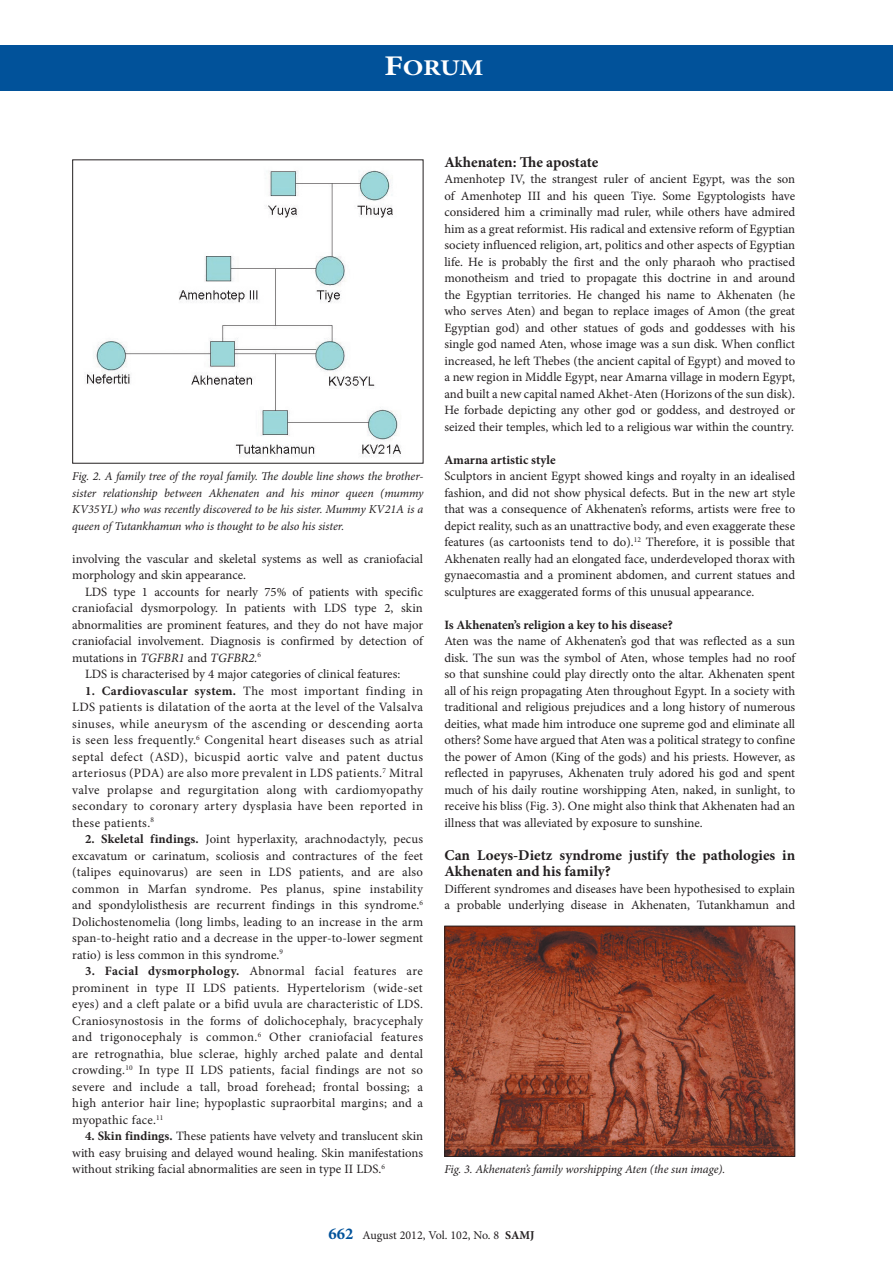
<style>
.page{position:relative;width:893px;height:1263px;background:#fff}
.page>*{position:absolute;margin:0;border:0;box-sizing:border-box;transform-origin:0 0}
.t1{font:700 22.5px "Minion Pro";color:#fff;scale:1.2 1}
.C_HEAD{font:700 15px/16.5px "Minion Pro";color:#231f20}
.BODY_TEXT_1ST_PARAGR{font:12.75px/16.5px "Minion Pro";color:#231f20;text-align:justify}
.BODY_TEXT_INDENT{font:12.75px/16.5px "Minion Pro";letter-spacing:.005em;color:#231f20;text-align:justify}
.D_HEAD{font:700 12.75px "Minion Pro";color:#231f20}
.CAPTIONS{font:italic 12px/16.5px "Minion Pro";letter-spacing:-.01em;color:#231f20;text-align:justify}
.t2{font:12px "Minion Pro";color:#231f20}
.s1{font-size:28.5px}
.s2{font-style:italic}
.s3{font-weight:700}
.s4{font-weight:700;font-size:16.5px;color:#01529a}
</style>
<div class="page">
<div style="left:0;top:45px;width:893px;height:45px;background:#01529a"></div>
<img style="left:85px;top:170px;width:316px;height:288px">
<div style="left:72px;top:159px;width:351px;height:305px;border:1px solid #231f20"></div>
<img style="left:446px;top:928px;width:347px;height:227px">
<div style="left:444px;top:926px;width:351px;height:231px;border:1px solid #231f20"></div>
<h1 class="t1" style="left:384px;top:52px;width:84px"><span class="s1">F</span>ORUM</h1>
<p class="CAPTIONS" style="left:72px;top:468px;width:353px">Fig. 2. A family tree of the royal family. The double line shows the brother&shy;sister relationship between Akhenaten and his minor queen (mummy KV35YL) who was recently discovered to be his sister. Mummy KV21A is a queen of Tutankhamun who is thought to be also his sister.</p>
<p class="BODY_TEXT_1ST_PARAGR" style="left:72px;top:550px;width:352px">involving the vascular and skeletal systems as well as craniofacial morphology and skin appearance.</p>
<p class="BODY_TEXT_INDENT" style="left:72px;top:583px;width:352px;text-indent:13px">LDS type 1 accounts for nearly 75% of patients with specific craniofacial dysmorpology. In patients with LDS type 2, skin abnormalities are prominent features, and they do not have major craniofacial involvement. Diagnosis is confirmed by detection of mutations in <span class="s2">TGFBR1</span> and <span class="s2">TGFBR2.</span><sup>6</sup></p>
<p class="BODY_TEXT_INDENT" style="left:85px;top:666px;width:317px">LDS is characterised by 4 major categories of clinical features:</p>
<p class="BODY_TEXT_INDENT" style="left:72px;top:682px;width:352px;text-indent:13px"><span class="s3">1. Cardiovascular system.</span> The most important finding in LDS patients is dilatation of the aorta at the level of the Valsalva sinuses, while aneurysm of the ascending or descending aorta is seen less frequently.<sup>6</sup> Congenital heart diseases such as atrial septal defect (ASD), bicuspid aortic valve and patent ductus arteriosus (PDA) are also more prevalent in LDS patients.<sup>7</sup> Mitral valve prolapse and regurgitation along with cardiomyopathy secondary to coronary artery dysplasia have been reported in these patients.<sup>8</sup></p>
<p class="BODY_TEXT_INDENT" style="left:72px;top:831px;width:352px;text-indent:13px"><span class="s3">2. Skeletal findings.</span> Joint hyperlaxity, arachnodactyly, pecus excavatum or carinatum, scoliosis and contractures of the feet (talipes equinovarus) are seen in LDS patients, and are also common in Marfan syndrome. Pes planus, spine instability and spondylolisthesis are recurrent findings in this syndrome.<sup>6<br></sup>Dolichostenomelia (long limbs, leading to an increase in the arm span-to-height ratio and a decrease in the upper-to-lower segment ratio) is less common in this syndrome.<sup>9</sup></p>
<p class="BODY_TEXT_INDENT" style="left:72px;top:963px;width:352px;text-indent:13px"><span class="s3">3. Facial dysmorphology.</span> Abnormal facial features are prominent in type II LDS patients. Hypertelorism (wide-set eyes) and a cleft palate or a bifid uvula are characteristic of LDS.<br>Craniosynostosis in the forms of dolichocephaly, bracycephaly and trigonocephaly is common.<sup>6</sup> Other craniofacial features are retrognathia, blue sclerae, highly arched palate and dental crowding.<sup>10</sup> In type II LDS patients, facial findings are not so severe and include a tall, broad forehead; frontal bossing; a high anterior hair line; hypoplastic supraorbital margins; and a myopathic face.<sup>11</sup></p>
<p class="BODY_TEXT_INDENT" style="left:72px;top:1128px;width:352px;text-indent:13px"><span class="s3">4. Skin findings.</span> These patients have velvety and translucent skin with easy bruising and delayed wound healing. Skin manifestations without striking facial abnormalities are seen in type II LDS.<sup>6</sup></p>
<p class="C_HEAD" style="left:444px;top:153px;width:155px">Akhenaten: The apostate</p>
<p class="BODY_TEXT_1ST_PARAGR" style="left:444px;top:171px;width:352px">Amenhotep IV, the strangest ruler of ancient Egypt, was the son of Amenhotep III and his queen Tiye. Some Egyptologists have considered him a criminally mad ruler, while others have admired him as a great reformist. His radical and extensive reform of Egyptian society influenced religion, art, politics and other aspects of Egyptian life. He is probably the first and the only pharaoh who practised monotheism and tried to propagate this doctrine in and around the Egyptian territories. He changed his name to Akhenaten (he who serves Aten) and began to replace images of Amon (the great Egyptian god) and other statues of gods and goddesses with his single god named Aten, whose image was a sun disk. When conflict increased, he left Thebes (the ancient capital of Egypt) and moved to a new region in Middle Egypt, near Amarna village in modern Egypt, and built a new capital named Akhet-Aten (Horizons of the sun disk).<br>He forbade depicting any other god or goddess, and destroyed or seized their temples, which led to a religious war within the country.</p>
<p class="D_HEAD" style="left:444px;top:450px;width:113px">Amarna artistic style</p>
<p class="BODY_TEXT_1ST_PARAGR" style="left:444px;top:468px;width:352px">Sculptors in ancient Egypt showed kings and royalty in an idealised fashion, and did not show physical defects. But in the new art style that was a consequence of Akhenaten’s reforms, artists were free to depict reality, such as an unattractive body, and even exaggerate these features (as cartoonists tend to do).<sup>12</sup> Therefore, it is possible that Akhenaten really had an elongated face, underdeveloped thorax with gynaecomastia and a prominent abdomen, and current statues and sculptures are exaggerated forms of this unusual appearance.</p>
<p class="D_HEAD" style="left:444px;top:616px;width:230px">Is Akhenaten’s religion a key to his disease?</p>
<p class="BODY_TEXT_1ST_PARAGR" style="left:444px;top:633px;width:352px">Aten was the name of Akhenaten’s god that was reflected as a sun disk. The sun was the symbol of Aten, whose temples had no roof so that sunshine could play directly onto the altar. Akhenaten spent all of his reign propagating Aten throughout Egypt. In a society with traditional and religious prejudices and a long history of numerous deities, what made him introduce one supreme god and eliminate all others? Some have argued that Aten was a political strategy to confine the power of Amon (King of the gods) and his priests. However, as reflected in papyruses, Akhenaten truly adored his god and spent much of his daily routine worshipping Aten, naked, in sunlight, to receive his bliss (Fig. 3). One might also think that Akhenaten had an illness that was alleviated by exposure to sunshine.</p>
<p class="C_HEAD" style="left:444px;top:846px;width:352px">Can Loeys-Dietz syndrome justify the pathologies in<br>Akhenaten and his family?</p>
<p class="BODY_TEXT_1ST_PARAGR" style="left:444px;top:880px;width:352px">Different syndromes and diseases have been hypothesised to explain a probable underlying disease in Akhenaten, Tutankhamun and</p>
<p class="CAPTIONS" style="left:444px;top:1161px;width:282px">Fig. 3. Akhenaten’s family worshipping Aten (the sun image).</p>
<p class="t2" style="left:328px;top:1227px;width:208px"><span class="s4">662</span> August 2012, Vol. 102, No. 8 <span class="s3">SAMJ</span></p>
</div>
